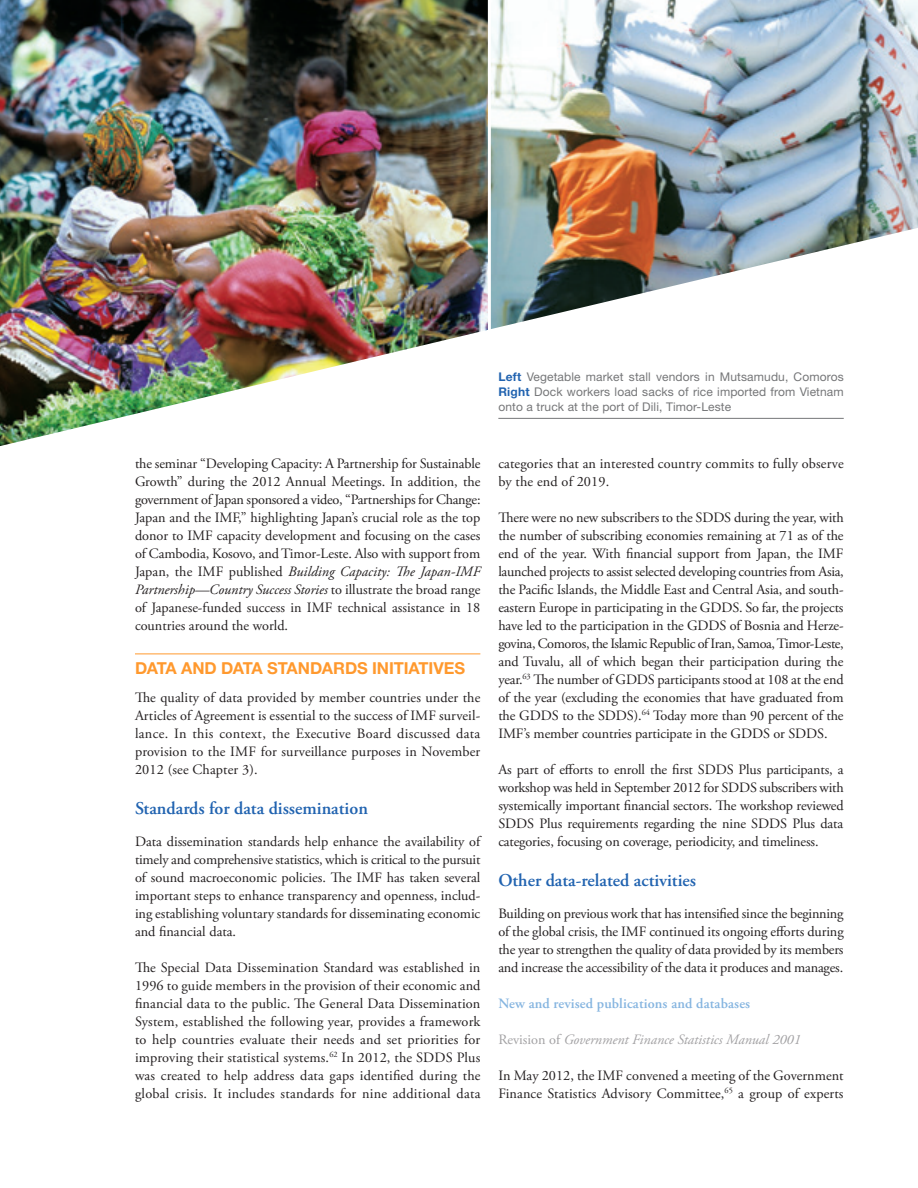
<style>
.page{position:relative;width:918px;height:1188px;background:#fff}
.page>*{position:absolute;margin:0;border:0;box-sizing:border-box;transform-origin:0 0}
.B-head{font:600 18px "Adobe Garamond Pro";color:#2163b0}
.A-head{font:700 16.5px "Helvetica Neue";letter-spacing:-.005em;color:#ff992e}
.body_text{font:14.25px/18px "Adobe Garamond Pro";color:#231f20;text-align:justify}
.D-head{font:italic 14.25px "Adobe Garamond Pro";color:#a2a1a3}
.C-head{font:600 14.25px "Adobe Garamond Pro";letter-spacing:.01em;color:#86b5e0}
.photo_captions_top_i{font:12px/15px "Helvetica Neue";letter-spacing:.01em;color:#757678;text-align:justify}
.s1{font-weight:700;color:#2163b0}
.s2{font-style:italic}
.s3{font-style:normal}
</style>
<div class="page">
<hr style="left:135px;top:654px;width:345px;height:1px;background:#ff992e">
<img style="left:491px;top:0;width:427px;height:329px">
<img style="left:0;top:0;width:488px;height:446px">
<hr style="left:498px;top:418px;width:346px;height:1px;background:#757678">
<p class="photo_captions_top_i" style="left:498px;top:369px;width:347px"><span class="s1">Left</span> Vegetable market stall vendors in Mutsamudu, Comoros <span class="s1">Right</span> Dock workers load sacks of rice imported from Vietnam onto a truck at the port of Dili, Timor-Leste</p>
<p class="body_text" style="left:135px;top:455px;width:347px">the seminar “Developing Capacity: A Partnership for Sustainable Growth” during the 2012 Annual Meetings. In addition, the government of Japan sponsored a video, “Partnerships for Change:<br>Japan and the IMF,” highlighting Japan’s crucial role as the top donor to IMF capacity development and focusing on the cases of Cambodia, Kosovo, and Timor-Leste. Also with support from Japan, the IMF published <span class="s2">Building Capacity: The Japan-IMF Partnership—Country Success Stories</span> to illustrate the broad range of Japanese-funded success in IMF technical assistance in 18 countries around the world.</p>
<p class="A-head" style="left:135px;top:658px;width:332px">DATA AND DATA STANDARDS INITIATIVES</p>
<p class="body_text" style="left:135px;top:689px;width:347px">The quality of data provided by member countries under the Articles of Agreement is essential to the success of IMF surveil&shy;lance. In this context, the Executive Board discussed data provision to the IMF for surveillance purposes in November 2012 (see Chapter 3).</p>
<p class="B-head" style="left:135px;top:798px;width:234px">Standards for data dissemination</p>
<p class="body_text" style="left:135px;top:833px;width:347px">Data dissemination standards help enhance the availability of timely and comprehensive statistics, which is critical to the pursuit of sound macroeconomic policies. The IMF has taken several important steps to enhance transparency and openness, includ&shy;ing establishing voluntary standards for disseminating economic and financial data.</p>
<p class="body_text" style="left:135px;top:959px;width:347px">The Special Data Dissemination Standard was established in 1996 to guide members in the provision of their economic and financial data to the public. The General Data Dissemination System, established the following year, provides a framework to help countries evaluate their needs and set priorities for improving their statistical systems.<sup>62</sup> In 2012, the SDDS Plus was created to help address data gaps identified during the global crisis. It includes standards for nine additional data</p>
<p class="body_text" style="left:498px;top:455px;width:347px">categories that an interested country commits to fully observe by the end of 2019.</p>
<p class="body_text" style="left:498px;top:509px;width:347px">There were no new subscribers to the SDDS during the year, with the number of subscribing economies remaining at 71 as of the end of the year. With financial support from Japan, the IMF launched projects to assist selected developing countries from Asia, the Pacific Islands, the Middle East and Central Asia, and south&shy;eastern Europe in participating in the GDDS. So far, the projects have led to the participation in the GDDS of Bosnia and Herze&shy;govina, Comoros, the Islamic Republic of Iran, Samoa, Timor-Leste, and Tuvalu, all of which began their participation during the year.<sup>63</sup> The number of GDDS participants stood at 108 at the end of the year (excluding the economies that have graduated from the GDDS to the SDDS).<sup>64</sup> Today more than 90 percent of the IMF’s member countries participate in the GDDS or SDDS.</p>
<p class="body_text" style="left:498px;top:761px;width:347px">As part of efforts to enroll the first SDDS Plus participants, a workshop was held in September 2012 for SDDS subscribers with systemically important financial sectors. The workshop reviewed SDDS Plus requirements regarding the nine SDDS Plus data categories, focusing on coverage, periodicity, and timeliness.</p>
<p class="B-head" style="left:498px;top:870px;width:199px">Other data-related activities</p>
<p class="body_text" style="left:498px;top:905px;width:347px">Building on previous work that has intensified since the beginning of the global crisis, the IMF continued its ongoing efforts during the year to strengthen the quality of data provided by its members and increase the accessibility of the data it produces and manages.</p>
<p class="C-head" style="left:498px;top:995px;width:253px">New and revised publications and databases</p>
<p class="D-head" style="left:498px;top:1031px;width:304px"><span class="s3">Revision of</span> Government Finance Statistics Manual 2001</p>
<p class="body_text" style="left:498px;top:1067px;width:347px">In May 2012, the IMF convened a meeting of the Government<br>Finance Statistics Advisory Committee,<sup>65</sup> a group of experts</p>
</div>
